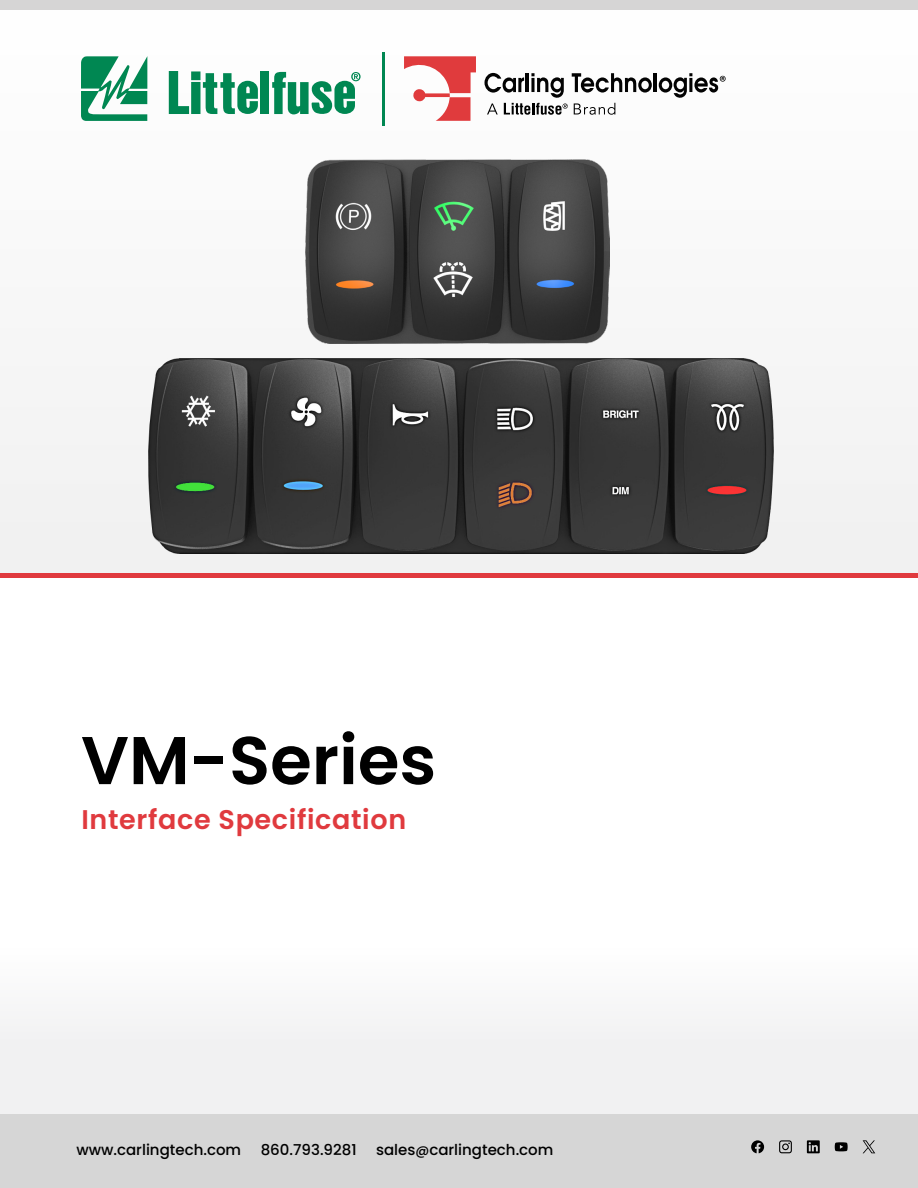
<style>
.page{position:relative;width:918px;height:1188px;background:#fff}
.page>*{position:absolute;margin:0;border:0;box-sizing:border-box;transform-origin:0 0}
.t1{font:600 67.5px "Poppins";color:#000}
.t2{font:600 27px "Poppins";letter-spacing:.025em;color:#e03a3e}
.t3{font:500 15px "Poppins";color:#000}
.s1{font-size:13.5px}
</style>
<div class="page">
<div style="left:0;top:9px;width:918px;height:564px;background:#f9f9f9"></div>
<div style="left:0;top:573px;width:918px;height:5px;background:#e03a3e"></div>
<div style="left:0;top:0;width:918px;height:9px;background:#d6d5d5"></div>
<img style="left:148px;top:359px;width:625px;height:194px">
<img style="left:306px;top:160px;width:303px;height:184px">
<svg style="left:81px;top:56px;width:66px;height:65px"></svg>
<div style="left:261px;top:72px;width:8px;height:42px;background:#008752"></div>
<svg style="left:272px;top:72px;width:89px;height:43px"></svg>
<svg style="left:169px;top:71px;width:89px;height:43px"></svg>
<hr style="left:382px;top:52px;width:2px;height:73px;background:#008752">
<svg style="left:404px;top:56px;width:72px;height:65px"></svg>
<hr style="left:654px;top:73px;width:3px;height:19px;background:#030303">
<svg style="left:659px;top:73px;width:67px;height:25px"></svg>
<svg style="left:484px;top:73px;width:168px;height:42px"></svg>
<div style="left:0;top:1019px;width:918px;height:96px;background:#f1f1f2"></div>
<div style="left:0;top:1115px;width:918px;height:73px;background:#d6d6d6"></div>
<svg style="left:807px;top:1140px;width:13px;height:13px"></svg>
<svg style="left:779px;top:1140px;width:13px;height:13px"></svg>
<svg style="left:751px;top:1140px;width:13px;height:13px"></svg>
<svg style="left:835px;top:1142px;width:13px;height:9px"></svg>
<svg style="left:863px;top:1140px;width:12px;height:13px"></svg>
<h1 class="t1" style="left:81px;top:721px;width:357px">VM-Series</h1>
<h2 class="t2" style="left:81px;top:804px;width:326px">Interface Specification</h2>
<p class="t3" style="left:76px;top:1141px;width:166px">www.carlingtech.com</p>
<p class="t3" style="left:261px;top:1141px;width:97px">860.793.9281</p>
<p class="t3" style="left:376px;top:1141px;width:179px">sales<span class="s1">@</span>carlingtech.com</p>
</div>
